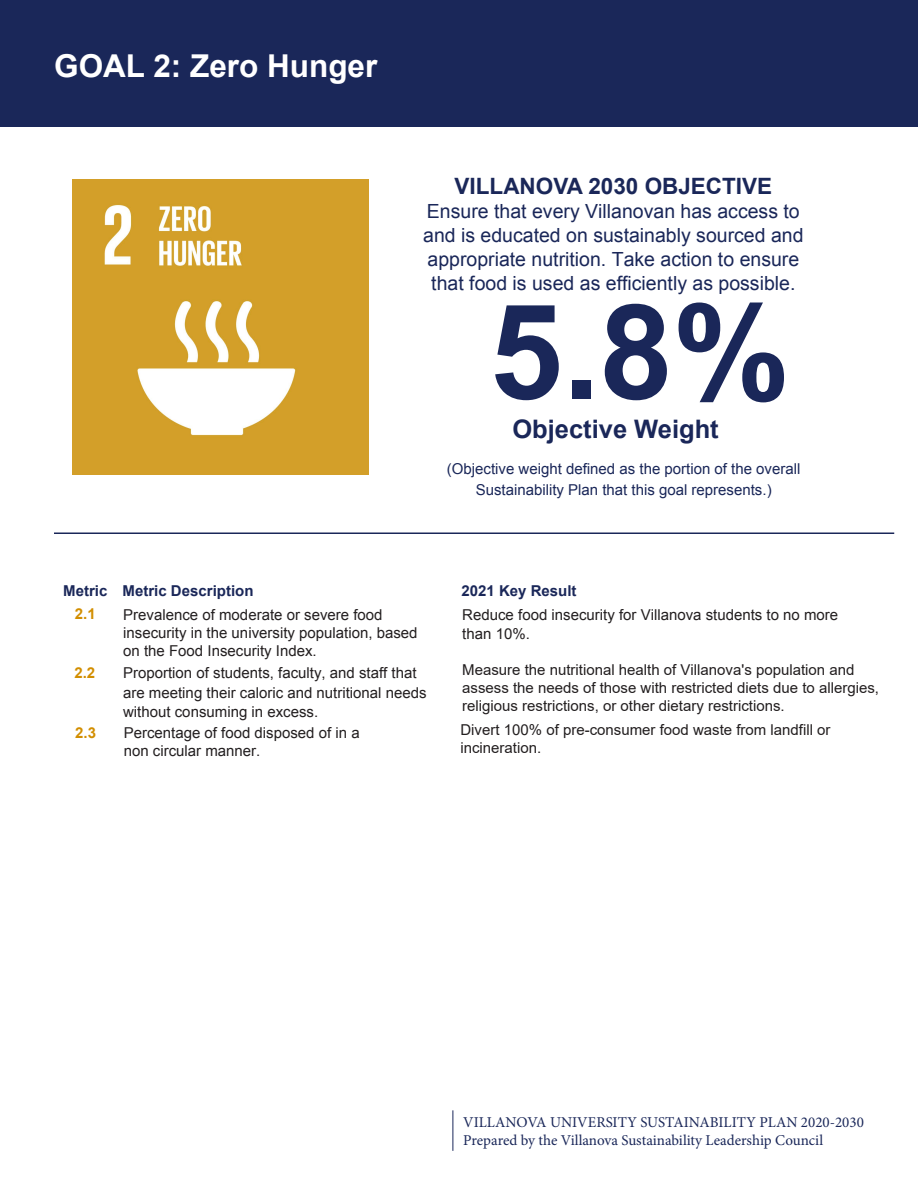
<style>
.page{position:relative;width:918px;height:1188px;background:#fff}
.page>*{position:absolute;margin:0;border:0;box-sizing:border-box;transform-origin:0 0}
.t1{font:700 132px "Arial";color:#1a2759}
.t2{font:700 31.5px "Arial";color:#fff}
.t3{font:700 25.5px "Arial";color:#1a2759}
.t4{font:700 22.5px "Arial";color:#1a2759}
.t5{font:19.5px/24px "Arial";color:#1a2759;text-align:center}
.t6{font:15px/18px "Arial";color:#231f20}
.t7{font:15px/18px "Arial";color:#221e1f}
.t8{font:15px/18px "Minion Pro";color:#1a2759}
.t9{font:15px/21px "Arial";color:#1a2759;text-align:center}
.t10{font:700 15px "Arial";color:#1a2759}
.t11{font:700 15px "Arial";color:#d28e00}
</style>
<div class="page">
<div style="left:0;top:0;width:918px;height:126px;background:#1a2759"></div>
<hr style="left:453px;top:1110px;width:1px;height:41px;background:#1a2759">
<hr style="left:54px;top:532px;width:840px;height:2px;background:#1a2759">
<img style="left:73px;top:179px;width:295px;height:295px">
<h2 class="t2" style="left:54px;top:45px;width:325px">GOAL 2: Zero Hunger</h2>
<h3 class="t4" style="left:455px;top:171px;width:319px">VILLANOVA 2030 OBJECTIVE</h3>
<h3 class="t5" style="left:423px;top:199px;width:382px">Ensure that every Villanovan has access to and is educated on sustainably sourced and appropriate nutrition. Take action to ensure that food is used as efficiently as possible.</h3>
<h1 class="t1" style="left:489px;top:265px;width:302px">5.8%</h1>
<h3 class="t3" style="left:512px;top:412px;width:208px">Objective Weight</h3>
<p class="t9" style="left:447px;top:459px;width:355px">(Objective weight defined as the portion of the overall<br>Sustainability Plan that this goal represents.)</p>
<p class="t10" style="left:63px;top:581px;width:192px">Metric Metric Description</p>
<p class="t11" style="left:75px;top:604px;width:22px">2.1</p>
<p class="t6" style="left:123px;top:606px;width:296px">Prevalence of moderate or severe food insecurity in the university population, based on the Food Insecurity Index.</p>
<p class="t11" style="left:74px;top:663px;width:22px">2.2</p>
<p class="t6" style="left:123px;top:663px;width:305px;line-height:19.5px">Proportion of students, faculty, and staff that are meeting their caloric and nutritional needs without consuming in excess.</p>
<p class="t11" style="left:75px;top:723px;width:22px">2.3</p>
<p class="t6" style="left:124px;top:724px;width:237px">Percentage of food disposed of in a non circular manner.</p>
<p class="t10" style="left:462px;top:581px;width:117px">2021 Key Result</p>
<p class="t6" style="left:462px;top:605px;width:378px;line-height:19.5px">Reduce food insecurity for Villanova students to no more than 10%.</p>
<p class="t7" style="left:462px;top:660px;width:418px">Measure the nutritional health of Villanova's population and assess the needs of those with restricted diets due to allergies, religious restrictions, or other dietary restrictions.</p>
<p class="t7" style="left:460px;top:721px;width:372px">Divert 100% of pre-consumer food waste from landfill or incineration.</p>
<p class="t8" style="left:463px;top:1113px;width:402px">VILLANOVA UNIVERSITY SUSTAINABILITY PLAN 2020-2030<br>Prepared by the Villanova Sustainability Leadership Council</p>
</div>
